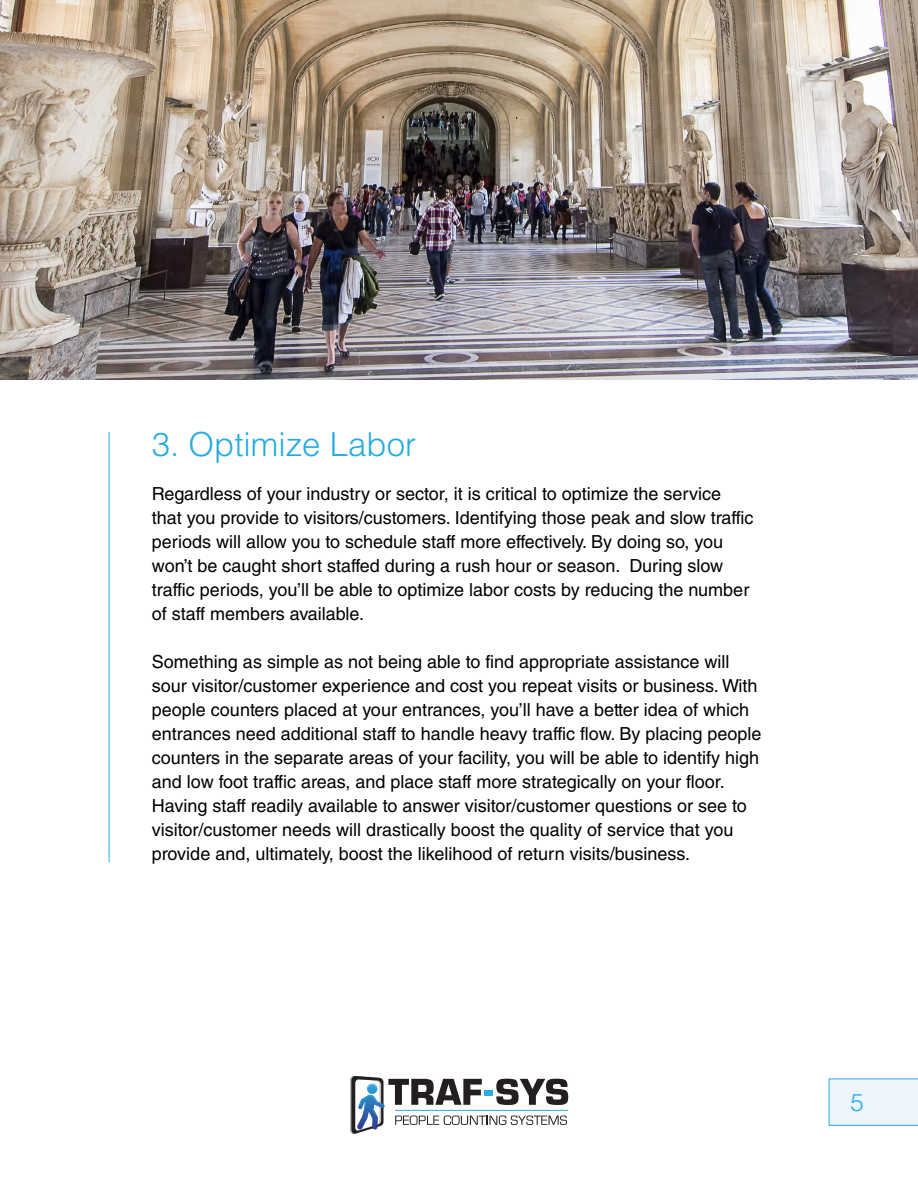
<style>
.page{position:relative;width:918px;height:1188px;background:#fff}
.page>*{position:absolute;margin:0;border:0;box-sizing:border-box;transform-origin:0 0}
.t1{font:300 33px "Helvetica LT Std";color:#24abe2}
.t2{font:300 24px "Helvetica LT Std";color:#24abe2}
.t3{font:18px/24px "Helvetica LT Std";color:#000}
</style>
<div class="page">
<svg style="left:829px;top:1079px;width:89px;height:47px;background:#e5f1fa"></svg>
<svg style="left:350px;top:1076px;width:218px;height:58px"></svg>
<hr style="left:395px;top:1110px;width:173px;height:1px;background:#2aabe2">
<img style="left:0;top:0;width:918px;height:380px">
<hr style="left:109px;top:432px;width:1px;height:430px;background:#24abe2">
<h1 class="t1" style="left:152px;top:423px;width:266px">3. Optimize Labor</h1>
<p class="t3" style="left:152px;top:482px;width:603px">Regardless of your industry or sector, it is critical to optimize the service that you provide to visitors/customers. Identifying those peak and slow traffic periods will allow you to schedule staff more effectively. By doing so, you won’t be caught short staffed during a rush hour or season. During slow traffic periods, you’ll be able to optimize labor costs by reducing the number of staff members available.</p>
<p class="t3" style="left:152px;top:650px;width:611px">Something as simple as not being able to find appropriate assistance will sour visitor/customer experience and cost you repeat visits or business. With people counters placed at your entrances, you’ll have a better idea of which entrances need additional staff to handle heavy traffic flow. By placing people counters in the separate areas of your facility, you will be able to identify high and low foot traffic areas, and place staff more strategically on your floor.<br>Having staff readily available to answer visitor/customer questions or see to visitor/customer needs will drastically boost the quality of service that you provide and, ultimately, boost the likelihood of return visits/business.</p>
<h2 class="t2" style="left:851px;top:1087px;width:15px">5</h2>
</div>
